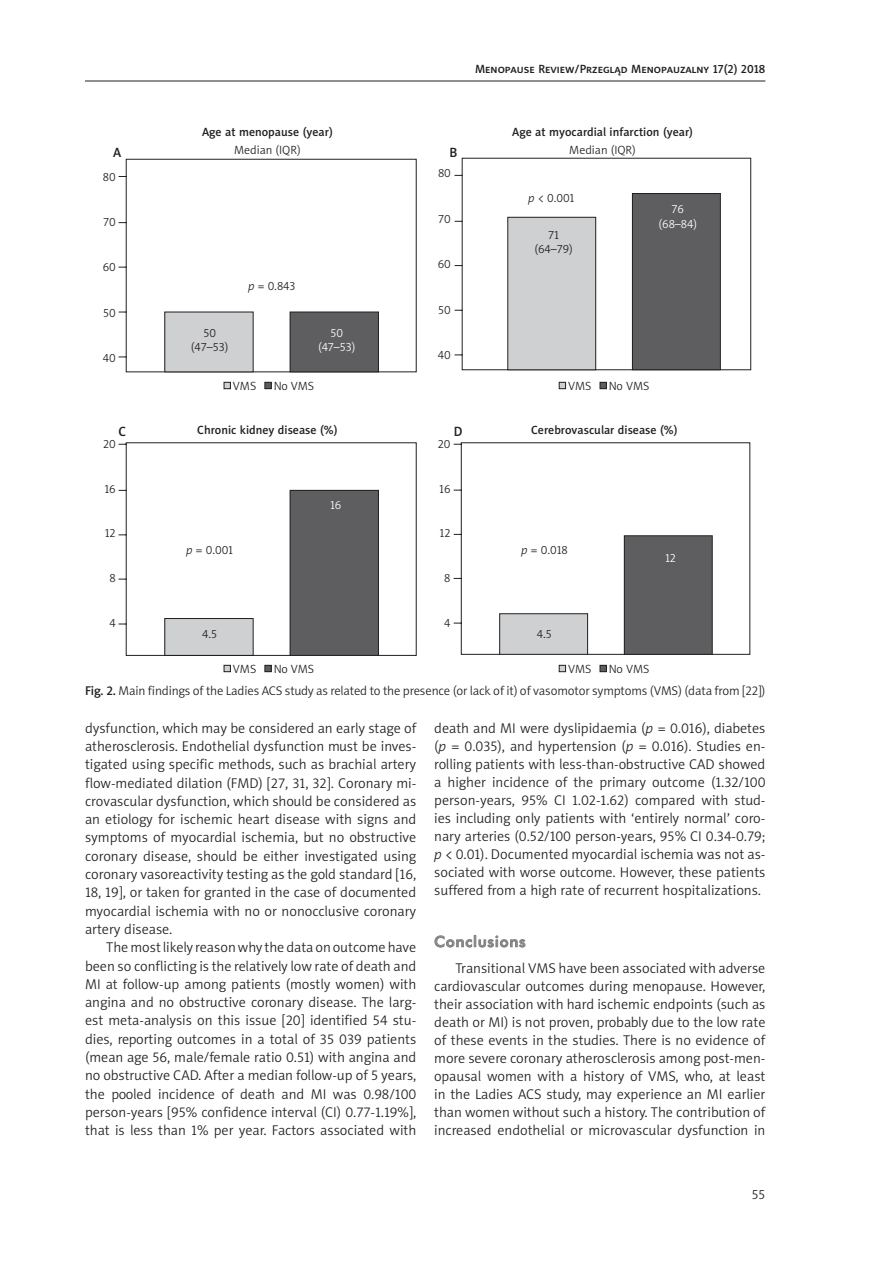
<style>
.page{position:relative;width:893px;height:1263px;background:#fff}
.page>*{position:absolute;margin:0;border:0;box-sizing:border-box;transform-origin:0 0}
.t1{font:15px "Futura Md PL Regular A";letter-spacing:.06em;color:#808285}
.t2{font:14.25px/18.3px "Naomi Sans EFN Light";color:#231f20;text-align:justify}
.t3{font:13.5px "Naomi Sans EFN Medium";color:#231f20}
.t4{font:13.5px "Naomi Sans EFNTT Light";color:#231f20}
.t5{font:12.75px "Naomi Sans EFN Light";letter-spacing:-.01em;color:#231f20}
.t6{font:12px "Naomi Sans EFN Medium";color:#231f20}
.t7{font:12px/14.4px "Naomi Sans EFN Light";color:#231f20;text-align:center}
.t8{font:12px/14.4px "Naomi Sans EFN Light";color:#fff;text-align:center}
.s1{font-style:italic}
.s2{font-family:"Naomi Sans EFN Medium"}
</style>
<div class="page">
<hr style="left:85px;top:81px;width:680px;height:1px;background:#231f20">
<svg style="left:434px;top:935px;width:92px;height:13px"></svg>
<svg style="left:118px;top:158px;width:299px;height:214px"></svg>
<div style="left:165px;top:312px;width:88px;height:60px;background:#cfd0d2"></div>
<div style="left:290px;top:312px;width:88px;height:60px;background:#5e5e61"></div>
<div style="left:290px;top:312px;width:89px;height:60px;border:1px solid #231f20"></div>
<div style="left:224px;top:382px;width:6px;height:7px;background:#cfd0d2"></div>
<div style="left:224px;top:382px;width:7px;height:7px;border:1px solid #231f20"></div>
<div style="left:265px;top:382px;width:6px;height:7px;background:#5e5e61"></div>
<div style="left:264px;top:382px;width:8px;height:7px;border:1px solid #231f20"></div>
<div style="left:224px;top:665px;width:6px;height:7px;background:#cfd0d2"></div>
<div style="left:224px;top:665px;width:7px;height:7px;border:1px solid #231f20"></div>
<div style="left:265px;top:665px;width:6px;height:7px;background:#5e5e61"></div>
<div style="left:264px;top:665px;width:8px;height:7px;border:1px solid #231f20"></div>
<svg style="left:118px;top:442px;width:299px;height:214px"></svg>
<div style="left:165px;top:618px;width:88px;height:37px;background:#cfd0d2"></div>
<div style="left:164px;top:618px;width:90px;height:38px;border:1px solid #231f20"></div>
<div style="left:290px;top:490px;width:88px;height:165px;background:#5e5e61"></div>
<div style="left:290px;top:490px;width:89px;height:166px;border:1px solid #231f20"></div>
<svg style="left:453px;top:442px;width:298px;height:213px"></svg>
<div style="left:500px;top:614px;width:88px;height:40px;background:#cfd0d2"></div>
<div style="left:499px;top:613px;width:89px;height:42px;border:1px solid #231f20"></div>
<div style="left:624px;top:536px;width:88px;height:118px;background:#5e5e61"></div>
<div style="left:624px;top:535px;width:89px;height:120px;border:1px solid #231f20"></div>
<svg style="left:454px;top:158px;width:297px;height:212px"></svg>
<div style="left:508px;top:217px;width:88px;height:153px;background:#cfd0d2"></div>
<div style="left:507px;top:217px;width:89px;height:153px;border:1px solid #231f20"></div>
<div style="left:632px;top:193px;width:88px;height:177px;background:#5e5e61"></div>
<div style="left:632px;top:193px;width:89px;height:177px;border:1px solid #231f20"></div>
<div style="left:559px;top:382px;width:7px;height:7px;background:#cfd0d2"></div>
<div style="left:559px;top:382px;width:7px;height:7px;border:1px solid #231f20"></div>
<div style="left:559px;top:665px;width:7px;height:7px;background:#cfd0d2"></div>
<div style="left:559px;top:665px;width:7px;height:7px;border:1px solid #231f20"></div>
<div style="left:600px;top:382px;width:6px;height:7px;background:#5e5e61"></div>
<div style="left:600px;top:382px;width:7px;height:7px;border:1px solid #231f20"></div>
<div style="left:600px;top:665px;width:6px;height:7px;background:#5e5e61"></div>
<div style="left:600px;top:665px;width:7px;height:7px;border:1px solid #231f20"></div>
<p class="t3" style="left:113px;top:145px;width:10px">A</p>
<p class="t7" style="left:103px;top:169px;width:14px">80</p>
<p class="t7" style="left:103px;top:215px;width:14px">70</p>
<p class="t7" style="left:103px;top:260px;width:14px">60</p>
<p class="t7" style="left:103px;top:305px;width:14px">50</p>
<p class="t7" style="left:103px;top:351px;width:14px">40</p>
<p class="t6" style="left:202px;top:125px;width:132px">Age at menopause (year)</p>
<p class="t7" style="left:234px;top:142px;width:68px">Median (IQR)</p>
<p class="t7" style="left:248px;top:279px;width:49px"><span class="s1">p</span> = 0.843</p>
<p class="t7" style="left:191px;top:325px;width:39px">50 (47–53)</p>
<p class="t8" style="left:318px;top:325px;width:39px">50 (47–53)</p>
<p class="t7" style="left:233px;top:378px;width:25px">VMS</p>
<p class="t7" style="left:274px;top:378px;width:42px">No VMS</p>
<p class="t6" style="left:475px;top:62px;width:292px">Menopause Review/Przegląd Menopauzalny 17(2) 2018</p>
<p class="t3" style="left:449px;top:145px;width:9px">B</p>
<p class="t7" style="left:438px;top:166px;width:14px">80</p>
<p class="t7" style="left:438px;top:212px;width:14px">70</p>
<p class="t7" style="left:438px;top:257px;width:14px">60</p>
<p class="t7" style="left:438px;top:302px;width:14px">50</p>
<p class="t7" style="left:438px;top:348px;width:14px">40</p>
<p class="t6" style="left:512px;top:125px;width:182px">Age at myocardial infarction (year)</p>
<p class="t7" style="left:569px;top:142px;width:68px">Median (IQR)</p>
<p class="t7" style="left:528px;top:191px;width:48px"><span class="s1">p</span> &lt; 0.001</p>
<p class="t7" style="left:534px;top:228px;width:40px">71 (64–79)</p>
<p class="t8" style="left:659px;top:202px;width:40px">76 (68–84)</p>
<p class="t7" style="left:568px;top:378px;width:25px">VMS</p>
<p class="t7" style="left:609px;top:378px;width:42px">No VMS</p>
<p class="t6" style="left:197px;top:423px;width:142px">Chronic kidney disease (%)</p>
<p class="t6" style="left:531px;top:423px;width:148px">Cerebrovascular disease (%)</p>
<p class="t3" style="left:118px;top:424px;width:9px">C</p>
<p class="t3" style="left:454px;top:424px;width:10px">D</p>
<p class="t7" style="left:103px;top:436px;width:14px">20</p>
<p class="t7" style="left:104px;top:481px;width:13px">16</p>
<p class="t7" style="left:105px;top:526px;width:12px">12</p>
<p class="t7" style="left:109px;top:571px;width:8px">8</p>
<p class="t7" style="left:109px;top:616px;width:8px">4</p>
<p class="t7" style="left:438px;top:436px;width:14px">20</p>
<p class="t7" style="left:439px;top:481px;width:13px">16</p>
<p class="t7" style="left:440px;top:526px;width:12px">12</p>
<p class="t7" style="left:444px;top:571px;width:8px">8</p>
<p class="t7" style="left:444px;top:616px;width:8px">4</p>
<p class="t8" style="left:330px;top:497px;width:13px">16</p>
<p class="t7" style="left:186px;top:543px;width:49px"><span class="s1">p</span> = 0.001</p>
<p class="t7" style="left:521px;top:543px;width:48px"><span class="s1">p</span> = 0.018</p>
<p class="t7" style="left:202px;top:627px;width:16px">4.5</p>
<p class="t7" style="left:537px;top:627px;width:16px">4.5</p>
<p class="t7" style="left:233px;top:661px;width:25px">VMS</p>
<p class="t7" style="left:274px;top:661px;width:42px">No VMS</p>
<p class="t7" style="left:568px;top:661px;width:25px">VMS</p>
<p class="t8" style="left:665px;top:550px;width:12px">12</p>
<p class="t7" style="left:609px;top:661px;width:42px">No VMS</p>
<p class="t5" style="left:85px;top:684px;width:682px"><span class="s2">Fig. 2.</span> Main findings of the Ladies ACS study as related to the presence (or lack of it) of vasomotor symptoms (VMS) (data from [22])</p>
<p class="t2" style="left:85px;top:719px;width:333px">dysfunction, which may be considered an early stage of atherosclerosis. Endothelial dysfunction must be inves&shy;tigated using specific methods, such as brachial artery flow-mediated dilation (FMD) [27, 31, 32]. Coronary mi&shy;crovascular dysfunction, which should be considered as an etiology for ischemic heart disease with signs and symptoms of myocardial ischemia, but no obstructive coronary disease, should be either investigated using coronary vasoreactivity testing as the gold standard [16, 18, 19], or taken for granted in the case of documented myocardial ischemia with no or nonocclusive coronary artery disease.</p>
<p class="t2" style="left:85px;top:938px;width:333px;text-indent:21px">The most likely reason why the data on outcome have been so conflicting is the relatively low rate of death and MI at follow-up among patients (mostly women) with angina and no obstructive coronary disease. The larg&shy;est meta-analysis on this issue [20] identified 54 stu&shy;dies, reporting outcomes in a total of 35 039 patients (mean age 56, male/female ratio 0.51) with angina and no obstructive CAD. After a median follow-up of 5 years, the pooled incidence of death and MI was 0.98/100 person-years [95% confidence interval (CI) 0.77-1.19%], that is less than 1% per year. Factors associated with</p>
<p class="t2" style="left:434px;top:719px;width:333px">death and MI were dyslipidaemia (<span class="s1">p</span> = 0.016), diabetes (<span class="s1">p</span> = 0.035), and hypertension (<span class="s1">p</span> = 0.016). Studies en&shy;rolling patients with less-than-obstructive CAD showed a higher incidence of the primary outcome (1.32/100 person-years, 95% CI 1.02-1.62) compared with stud&shy;ies including only patients with ‘entirely normal’ coro&shy;nary arteries (0.52/100 person-years, 95% CI 0.34-0.79; <span class="s1">p</span> &lt; 0.01). Documented myocardial ischemia was not as&shy;sociated with worse outcome. However, these patients suffered from a high rate of recurrent hospitalizations.</p>
<p class="t1" style="left:434px;top:932px;width:93px">Conclusions</p>
<p class="t2" style="left:434px;top:959px;width:333px;text-indent:21px">Transitional VMS have been associated with adverse cardiovascular outcomes during menopause. However, their association with hard ischemic endpoints (such as death or MI) is not proven, probably due to the low rate of these events in the studies. There is no evidence of more severe coronary atherosclerosis among post-men&shy;opausal women with a history of VMS, who, at least in the Ladies ACS study, may experience an MI earlier than women without such a history. The contribution of increased endothelial or microvascular dysfunction in</p>
<p class="t4" style="left:752px;top:1187px;width:15px">55</p>
</div>
